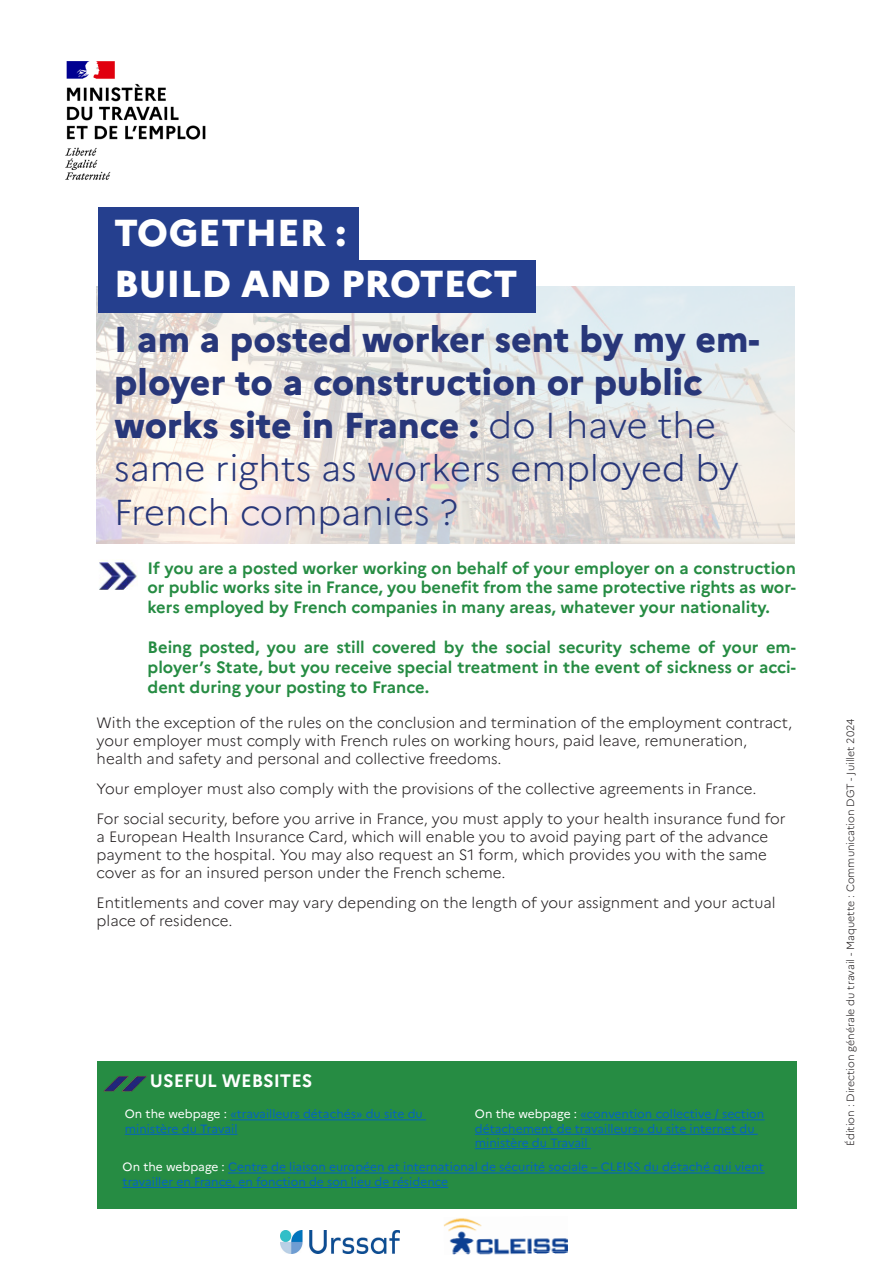
<style>
.page{position:relative;width:893px;height:1263px;background:#fff}
.page>*{position:absolute;margin:0;border:0;box-sizing:border-box;transform-origin:0 0}
.t1{font:800 37.5px "Marianne";color:#fff}
.t2{font:800 36px/43.2px "Marianne";color:#28377a}
.t3{font:700 18px "Marianne";color:#fff}
.t4{font:700 16.5px/19.8px "Marianne";color:#268c43;text-align:justify}
.t5{font:300 15px/18px "Marianne";color:#231f20}
.t6{font:12px/14.4px "Marianne";color:#0563c1}
.t7{font:300 10.5px "Marianne";color:#231f20}
.s1{font-weight:300}
.s2{color:#fff}
</style>
<div class="page">
<img style="left:97px;top:286px;width:697px;height:258px">
<div style="left:99px;top:260px;width:437px;height:52px;background:#253f8e"></div>
<div style="left:99px;top:207px;width:260px;height:53px;background:#253f8e"></div>
<img style="left:99px;top:561px;width:38px;height:28px">
<div style="left:97px;top:1062px;width:700px;height:147px;background:#268c43"></div>
<img style="left:103px;top:1076px;width:44px;height:16px">
<img style="left:66px;top:61px;width:140px;height:119px">
<hr style="left:230px;top:1119px;width:196px;height:1px;background:#0563c1">
<hr style="left:125px;top:1134px;width:113px;height:1px;background:#0563c1">
<hr style="left:580px;top:1119px;width:185px;height:1px;background:#0563c1">
<hr style="left:475px;top:1134px;width:283px;height:1px;background:#0563c1">
<hr style="left:475px;top:1148px;width:116px;height:1px;background:#0563c1">
<hr style="left:228px;top:1172px;width:537px;height:1px;background:#0563c1">
<hr style="left:123px;top:1187px;width:325px;height:1px;background:#0563c1">
<img style="left:444px;top:1218px;width:124px;height:37px">
<img style="left:280px;top:1231px;width:120px;height:22px">
<p class="t1" style="left:114px;top:203px;width:233px">TOGETHER :</p>
<p class="t1" style="left:114px;top:255px;width:405px">BUILD AND PROTECT</p>
<p class="t2" style="left:114px;top:314px;width:647px">I am a posted worker sent by my em&shy;ployer to a construction or public works site in France : <span class="s1">do I have the same rights as workers employed by<br>French companies ?</span></p>
<p class="t4" style="left:148px;top:557px;width:650px">If you are a posted worker working on behalf of your employer on a construction or public works site in France, you benefit from the same protective rights as wor&shy;kers employed by French companies in many areas, whatever your nationality.</p>
<p class="t4" style="left:148px;top:636px;width:650px">Being posted, you are still covered by the social security scheme of your em&shy;ployer’s State, but you receive special treatment in the event of sickness or acci&shy;dent during your posting to France.</p>
<p class="t5" style="left:97px;top:712px;width:697px">With the exception of the rules on the conclusion and termination of the employment contract, your employer must comply with French rules on working hours, paid leave, remuneration, health and safety and personal and collective freedoms.</p>
<p class="t5" style="left:97px;top:778px;width:661px">Your employer must also comply with the provisions of the collective agreements in France.</p>
<p class="t5" style="left:97px;top:808px;width:690px">For social security, before you arrive in France, you must apply to your health insurance fund for a European Health Insurance Card, which will enable you to avoid paying part of the advance payment to the hospital. You may also request an S1 form, which provides you with the same cover as for an insured person under the French scheme.</p>
<p class="t5" style="left:97px;top:892px;width:680px">Entitlements and cover may vary depending on the length of your assignment and your actual place of residence.</p>
<p class="t3" style="left:150px;top:1067px;width:164px">USEFUL WEBSITES</p>
<p class="t6" style="left:125px;top:1106px;width:299px"><span class="s2">On the webpage :</span> «travailleurs détachés» du site du ministère du Travail</p>
<p class="t6" style="left:475px;top:1106px;width:291px"><span class="s2">On the webpage :</span> «convention collective / section détachement de travailleurs» du site internet du ministère du Travail</p>
<p class="t6" style="left:123px;top:1159px;width:643px"><span class="s2">On the webpage :</span> Centre de liaison européen et international de sécurité sociale – CLEISS du détaché qui vient travailler en France, en fonction de son lieu de résidence</p>
<p class="t7" style="left:842px;top:1146px;width:428px;rotate:-90deg">Édition : Direction générale du travail - Maquette : Communication DGT - Juillet 2024</p>
</div>
